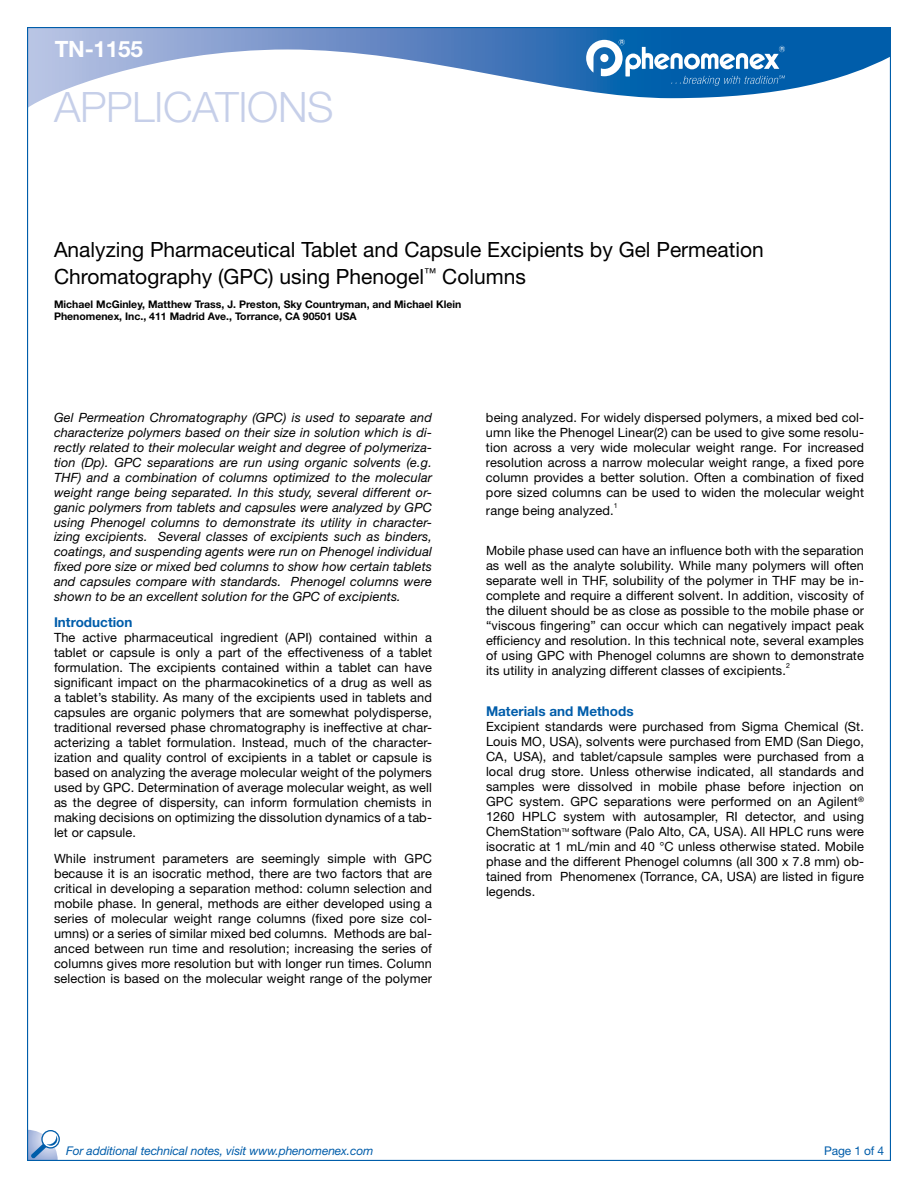
<style>
.page{position:relative;width:918px;height:1188px;background:#fff}
.page>*{position:absolute;margin:0;border:0;box-sizing:border-box;transform-origin:0 0}
.t1{font:300 42px "Helvetica Neue LT Std";letter-spacing:-.01em;color:#c6cfe9}
.t2{font:700 22.5px "Helvetica Neue LT Std";letter-spacing:-.01em;color:#fff}
.t3{font:21px/27px "Helvetica Neue LT Std";color:#000}
.t4{font:700 13.5px "Helvetica Neue LT Std";color:#005daa}
.t5{font:12.75px/15px "Helvetica Neue LT Std";letter-spacing:.01em;color:#000;text-align:justify}
.t6{font:italic 12.75px/15px "Helvetica Neue LT Std";letter-spacing:.01em;color:#000;text-align:justify}
.t7{font:italic 12px "Helvetica Neue LT Std";letter-spacing:-.01em;color:#005daa}
.t8{font:12px "Helvetica Neue LT Std";letter-spacing:-.01em;color:#005daa}
.t9{font:700 10.5px/12px "Helvetica Neue LT Std";color:#000}
.t10{font:7.05px "Helvetica Neue LT Std";color:#000}
.t11{font:5.25px "Helvetica Neue LT Std";color:#000}
</style>
<div class="page">
<svg style="left:29px;top:29px;width:776px;height:78px"></svg>
<svg style="left:586px;top:29px;width:303px;height:57px"></svg>
<svg style="left:27px;top:1130px;width:33px;height:30px"></svg>
<h2 class="t2" style="left:55px;top:35px;width:90px">TN-1155</h2>
<h1 class="t1" style="left:54px;top:81px;width:281px">APPLICATIONS</h1>
<h3 class="t3" style="left:54px;top:235px;width:711px">Analyzing Pharmaceutical Tablet and Capsule Excipients by Gel Permeation<br>Chromatography (GPC) using Phenogel<sup>™</sup> Columns</h3>
<p class="t9" style="left:54px;top:298px;width:409px">Michael McGinley, Matthew Trass, J. Preston, Sky Countryman, and Michael Klein<br>Phenomenex, Inc., 411 Madrid Ave., Torrance, CA 90501 USA</p>
<p class="t6" style="left:54px;top:409px;width:380px">Gel Permeation Chromatography (GPC) is used to separate and characterize polymers based on their size in solution which is di&shy;rectly related to their molecular weight and degree of polymeriza&shy;tion (Dp). GPC separations are run using organic solvents (e.g.<br>THF) and a combination of columns optimized to the molecular weight range being separated. In this study, several different or&shy;ganic polymers from tablets and capsules were analyzed by GPC using Phenogel columns to demonstrate its utility in character&shy;izing excipients. Several classes of excipients such as binders, coatings, and suspending agents were run on Phenogel individual fixed pore size or mixed bed columns to show how certain tablets and capsules compare with standards. Phenogel columns were shown to be an excellent solution for the GPC of excipients.</p>
<p class="t4" style="left:54px;top:614px;width:80px">Introduction</p>
<p class="t5" style="left:54px;top:630px;width:380px">The active pharmaceutical ingredient (API) contained within a tablet or capsule is only a part of the effectiveness of a tablet formulation. The excipients contained within a tablet can have significant impact on the pharmacokinetics of a drug as well as a tablet’s stability. As many of the excipients used in tablets and capsules are organic polymers that are somewhat polydisperse, traditional reversed phase chromatography is ineffective at char&shy;acterizing a tablet formulation. Instead, much of the character&shy;ization and quality control of excipients in a tablet or capsule is based on analyzing the average molecular weight of the polymers used by GPC. Determination of average molecular weight, as well as the degree of dispersity, can inform formulation chemists in making decisions on optimizing the dissolution dynamics of a tab&shy;let or capsule.</p>
<p class="t5" style="left:54px;top:851px;width:380px">While instrument parameters are seemingly simple with GPC because it is an isocratic method, there are two factors that are critical in developing a separation method: column selection and mobile phase. In general, methods are either developed using a series of molecular weight range columns (fixed pore size col&shy;umns) or a series of similar mixed bed columns. Methods are bal&shy;anced between run time and resolution; increasing the series of columns gives more resolution but with longer run times. Column selection is based on the molecular weight range of the polymer</p>
<p class="t5" style="left:486px;top:409px;width:380px">being analyzed. For widely dispersed polymers, a mixed bed col&shy;umn like the Phenogel Linear(2) can be used to give some resolu&shy;tion across a very wide molecular weight range. For increased resolution across a narrow molecular weight range, a fixed pore column provides a better solution. Often a combination of fixed pore sized columns can be used to widen the molecular weight</p>
<p class="t5" style="left:486px;top:502px;width:129px">range being analyzed.</p>
<p class="t10" style="left:614px;top:501px;width:5px">1</p>
<p class="t5" style="left:486px;top:543px;width:380px">Mobile phase used can have an influence both with the separation as well as the analyte solubility. While many polymers will often separate well in THF, solubility of the polymer in THF may be in&shy;complete and require a different solvent. In addition, viscosity of the diluent should be as close as possible to the mobile phase or “viscous fingering” can occur which can negatively impact peak efficiency and resolution. In this technical note, several examples of using GPC with Phenogel columns are shown to demonstrate its utility in analyzing different classes of excipients.</p>
<p class="t10" style="left:786px;top:662px;width:5px">2</p>
<p class="t4" style="left:486px;top:703px;width:149px">Materials and Methods</p>
<p class="t5" style="left:486px;top:719px;width:380px">Excipient standards were purchased from Sigma Chemical (St.<br>Louis MO, USA), solvents were purchased from EMD (San Diego, CA, USA), and tablet/capsule samples were purchased from a local drug store. Unless otherwise indicated, all standards and samples were dissolved in mobile phase before injection on GPC system. GPC separations were performed on an Agilent<sup>® </sup>1260 HPLC system with autosampler, RI detector, and using ChemStation</p>
<p class="t5" style="left:486px;top:824px;width:380px;text-indent:86px">software (Palo Alto, CA, USA). All HPLC runs were isocratic at 1 mL/min and 40 °C unless otherwise stated. Mobile phase and the different Phenogel columns (all 300 x 7.8 mm) ob&shy;tained from Phenomenex (Torrance, CA, USA) are listed in figure legends.</p>
<p class="t11" style="left:562px;top:827px;width:9px">TM</p>
<p class="t7" style="left:66px;top:1143px;width:309px">For additional technical notes, visit www.phenomenex.com</p>
<p class="t8" style="left:824px;top:1143px;width:62px">Page 1 of 4</p>
</div>
